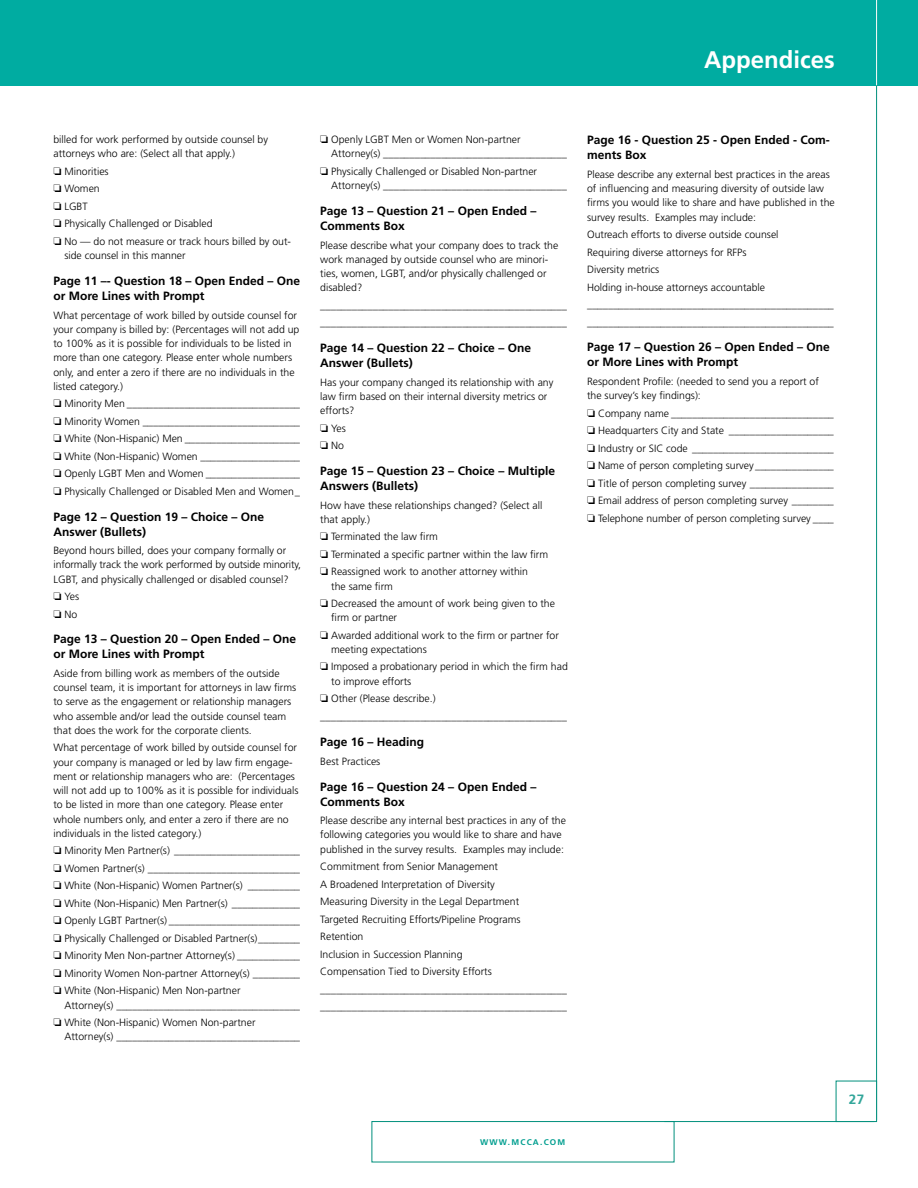
<style>
.page{position:relative;width:918px;height:1188px;background:#fff}
.page>*{position:absolute;margin:0;border:0;box-sizing:border-box;transform-origin:0 0}
.t1{font:700 24px "Frutiger";color:#fff}
.t2{font:700 13.5px "Frutiger";color:#32a69a}
.t3{font:700 12px/15px "Frutiger";color:#000}
.t4{font:300 10.5px/14.2px "Frutiger";color:#000}
.t5{font:700 8.25px "Frutiger";letter-spacing:.15em;color:#009e8f}
</style>
<div class="page">
<div style="left:0;top:0;width:918px;height:85px;background:#00aca1"></div>
<div style="left:372px;top:1121px;width:302px;height:41px;background:#fff;border:1px solid #008f7c"></div>
<hr style="left:664px;top:1121px;width:210px;height:1px;background:#008f7c">
<hr style="left:876px;top:1px;width:1px;height:1119px;background:#008f7c">
<hr style="left:876px;top:0;width:1px;height:85px;background:#fff">
<div style="left:836px;top:1081px;width:41px;height:41px;background:#fff;border:1px solid #008f7c"></div>
<h1 class="t1" style="left:704px;top:45px;width:132px">Appendices</h1>
<p class="t4" style="left:53px;top:132px;width:216px">billed for work performed by outside counsel by attorneys who are: (Select all that apply.)</p>
<p class="t4" style="left:53px;top:164px;width:57px">□ Minorities</p>
<p class="t4" style="left:53px;top:182px;width:48px">□ Women</p>
<p class="t4" style="left:53px;top:199px;width:36px">□ LGBT</p>
<p class="t4" style="left:53px;top:217px;width:161px">□ Physically Challenged or Disabled</p>
<p class="t4" style="left:64px;top:234px;width:228px;text-indent:-11px">□ No — do not measure or track hours billed by out&shy;side counsel in this manner</p>
<p class="t3" style="left:53px;top:273px;width:248px">Page 11 –- Question 18 – Open Ended – One or More Lines with Prompt</p>
<p class="t4" style="left:53px;top:308px;width:248px">What percentage of work billed by outside counsel for your company is billed by: (Percentages will not add up to 100% as it is possible for individuals to be listed in more than one category. Please enter whole numbers only, and enter a zero if there are no individuals in the listed category.)</p>
<p class="t4" style="left:53px;top:397px;width:248px">□ Minority Men _________________________________</p>
<p class="t4" style="left:53px;top:414px;width:248px">□ Minority Women ______________________________</p>
<p class="t4" style="left:53px;top:431px;width:248px">□ White (Non-Hispanic) Men ______________________</p>
<p class="t4" style="left:53px;top:449px;width:248px">□ White (Non-Hispanic) Women ___________________</p>
<p class="t4" style="left:53px;top:466px;width:248px">□ Openly LGBT Men and Women __________________</p>
<p class="t4" style="left:53px;top:484px;width:248px">□ Physically Challenged or Disabled Men and Women_</p>
<p class="t3" style="left:53px;top:509px;width:212px">Page 12 – Question 19 – Choice – One<br>Answer (Bullets)</p>
<p class="t4" style="left:53px;top:543px;width:249px">Beyond hours billed, does your company formally or informally track the work performed by outside minority,<br>LGBT, and physically challenged or disabled counsel?</p>
<p class="t4" style="left:53px;top:589px;width:27px">□ Yes</p>
<p class="t4" style="left:53px;top:607px;width:25px">□ No</p>
<p class="t3" style="left:53px;top:632px;width:244px">Page 13 – Question 20 – Open Ended – One or More Lines with Prompt</p>
<p class="t4" style="left:53px;top:666px;width:244px">Aside from billing work as members of the outside counsel team, it is important for attorneys in law firms to serve as the engagement or relationship managers who assemble and/or lead the outside counsel team that does the work for the corporate clients.</p>
<p class="t4" style="left:53px;top:741px;width:247px">What percentage of work billed by outside counsel for your company is managed or led by law firm engage&shy;ment or relationship managers who are: (Percentages will not add up to 100% as it is possible for individuals to be listed in more than one category. Please enter whole numbers only, and enter a zero if there are no individuals in the listed category.)</p>
<p class="t4" style="left:53px;top:844px;width:248px">□ Minority Men Partner(s) ________________________</p>
<p class="t4" style="left:53px;top:861px;width:248px">□ Women Partner(s) _____________________________</p>
<p class="t4" style="left:53px;top:879px;width:248px">□ White (Non-Hispanic) Women Partner(s) __________</p>
<p class="t4" style="left:53px;top:896px;width:248px">□ White (Non-Hispanic) Men Partner(s) _____________</p>
<p class="t4" style="left:53px;top:914px;width:248px">□ Openly LGBT Partner(s) _________________________</p>
<p class="t4" style="left:53px;top:931px;width:248px">□ Physically Challenged or Disabled Partner(s)________</p>
<p class="t4" style="left:53px;top:949px;width:248px">□ Minority Men Non-partner Attorney(s) ____________</p>
<p class="t4" style="left:53px;top:966px;width:248px">□ Minority Women Non-partner Attorney(s) _________</p>
<p class="t4" style="left:64px;top:984px;width:237px;text-indent:-11px">□ White (Non-Hispanic) Men Non-partner<br>Attorney(s) ___________________________________</p>
<p class="t4" style="left:64px;top:1015px;width:237px;text-indent:-11px">□ White (Non-Hispanic) Women Non-partner<br>Attorney(s) ___________________________________</p>
<p class="t4" style="left:331px;top:132px;width:237px;text-indent:-11px">□ Openly LGBT Men or Women Non-partner<br>Attorney(s) ___________________________________</p>
<p class="t4" style="left:331px;top:164px;width:237px;text-indent:-11px">□ Physically Challenged or Disabled Non-partner<br>Attorney(s) ___________________________________</p>
<p class="t3" style="left:320px;top:203px;width:218px">Page 13 – Question 21 – Open Ended –<br>Comments Box</p>
<p class="t4" style="left:320px;top:238px;width:240px">Please describe what your company does to track the work managed by outside counsel who are minori&shy;ties, women, LGBT, and/or physically challenged or disabled?</p>
<p class="t4" style="left:320px;top:296px;width:248px;line-height:17.5px">_______________________________________________ _______________________________________________</p>
<p class="t3" style="left:320px;top:340px;width:212px">Page 14 – Question 22 – Choice – One<br>Answer (Bullets)</p>
<p class="t4" style="left:320px;top:375px;width:235px">Has your company changed its relationship with any law firm based on their internal diversity metrics or efforts?</p>
<p class="t4" style="left:320px;top:421px;width:27px">□ Yes</p>
<p class="t4" style="left:320px;top:438px;width:25px">□ No</p>
<p class="t3" style="left:320px;top:463px;width:236px">Page 15 – Question 23 – Choice – Multiple<br>Answers (Bullets)</p>
<p class="t4" style="left:320px;top:498px;width:224px">How have these relationships changed? (Select all that apply.)</p>
<p class="t4" style="left:320px;top:530px;width:119px">□ Terminated the law firm</p>
<p class="t4" style="left:320px;top:547px;width:229px">□ Terminated a specific partner within the law firm</p>
<p class="t4" style="left:331px;top:564px;width:198px;text-indent:-11px">□ Reassigned work to another attorney within the same firm</p>
<p class="t4" style="left:331px;top:596px;width:225px;text-indent:-11px">□ Decreased the amount of work being given to the firm or partner</p>
<p class="t4" style="left:331px;top:628px;width:229px;text-indent:-11px">□ Awarded additional work to the firm or partner for meeting expectations</p>
<p class="t4" style="left:331px;top:660px;width:238px;text-indent:-11px">□ Imposed a probationary period in which the firm had to improve efforts</p>
<p class="t4" style="left:320px;top:690px;width:248px;line-height:17.5px">□ Other (Please describe.) _______________________________________________</p>
<p class="t3" style="left:320px;top:734px;width:106px">Page 16 – Heading</p>
<p class="t4" style="left:320px;top:754px;width:62px">Best Practices</p>
<p class="t3" style="left:320px;top:779px;width:218px">Page 16 – Question 24 – Open Ended –<br>Comments Box</p>
<p class="t4" style="left:320px;top:813px;width:247px">Please describe any internal best practices in any of the following categories you would like to share and have published in the survey results. Examples may include:</p>
<p class="t4" style="left:320px;top:858px;width:248px;line-height:17.5px">Commitment from Senior Management<br>A Broadened Interpretation of Diversity<br>Measuring Diversity in the Legal Department<br>Targeted Recruiting Efforts/Pipeline Programs<br>Retention<br>Inclusion in Succession Planning<br>Compensation Tied to Diversity Efforts _______________________________________________ _______________________________________________</p>
<p class="t3" style="left:587px;top:133px;width:244px">Page 16 - Question 25 - Open Ended - Com&shy;ments Box</p>
<p class="t4" style="left:587px;top:167px;width:249px">Please describe any external best practices in the areas of influencing and measuring diversity of outside law firms you would like to share and have published in the survey results. Examples may include:</p>
<p class="t4" style="left:587px;top:226px;width:248px;line-height:17.5px">Outreach efforts to diverse outside counsel<br>Requiring diverse attorneys for RFPs<br>Diversity metrics<br>Holding in-house attorneys accountable _______________________________________________ _______________________________________________</p>
<p class="t3" style="left:587px;top:340px;width:244px">Page 17 – Question 26 – Open Ended – One or More Lines with Prompt</p>
<p class="t4" style="left:587px;top:374px;width:233px">Respondent Profile: (needed to send you a report of the survey’s key findings):</p>
<p class="t4" style="left:587px;top:406px;width:248px">□ Company name _______________________________</p>
<p class="t4" style="left:587px;top:423px;width:248px">□ Headquarters City and State ____________________</p>
<p class="t4" style="left:587px;top:441px;width:248px">□ Industry or SIC code ___________________________</p>
<p class="t4" style="left:587px;top:458px;width:248px">□ Name of person completing survey _______________</p>
<p class="t4" style="left:587px;top:476px;width:248px">□ Title of person completing survey ________________</p>
<p class="t4" style="left:587px;top:493px;width:248px">□ Email address of person completing survey ________</p>
<p class="t4" style="left:587px;top:511px;width:248px">□ Telephone number of person completing survey ____</p>
<p class="t5" style="left:480px;top:1137px;width:87px">www.MCCA.COM</p>
<p class="t2" style="left:849px;top:1091px;width:17px">27</p>
</div>
